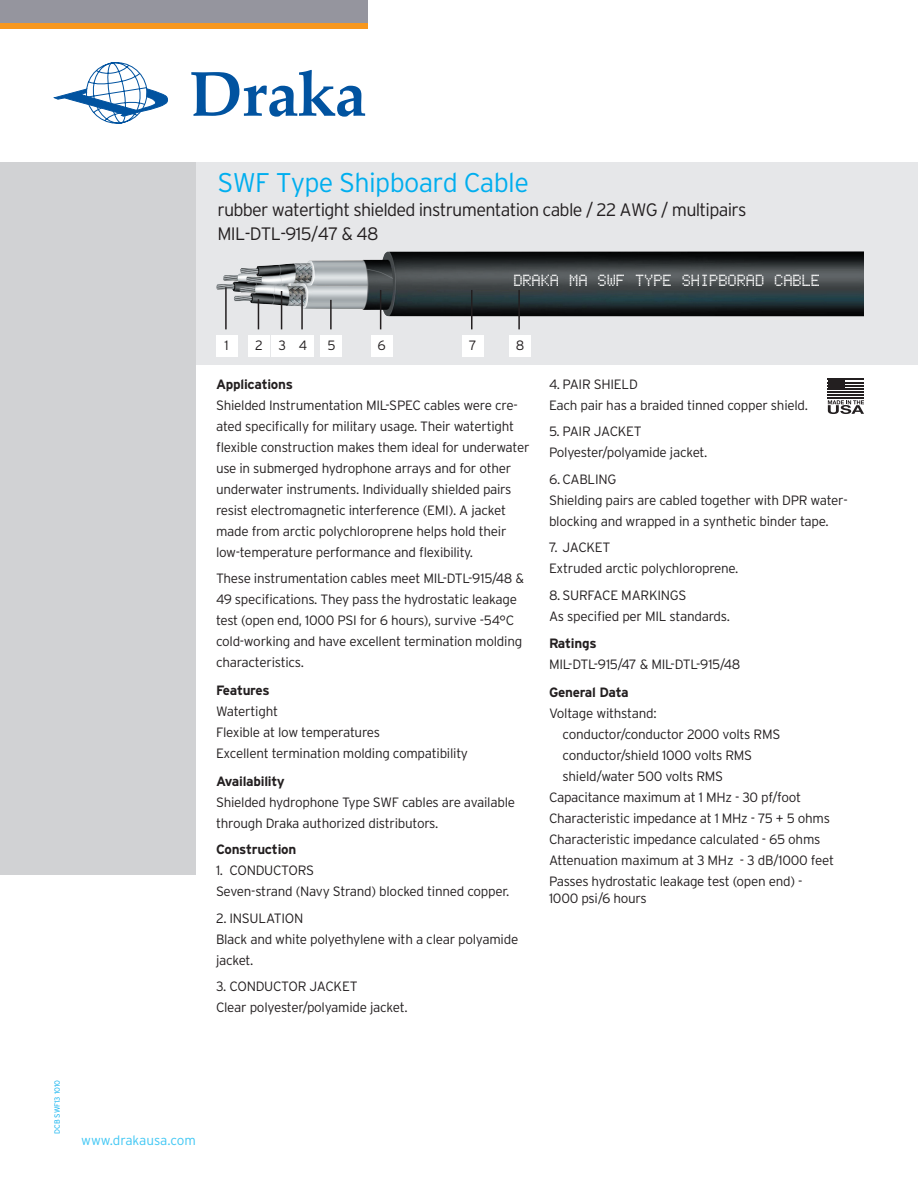
<style>
.page{position:relative;width:918px;height:1188px;background:#fff}
.page>*{position:absolute;margin:0;border:0;box-sizing:border-box;transform-origin:0 0}
.t1{font:300 27px "Interstate";letter-spacing:-.025em;color:#00aeef}
.t2{font:300 18px/24px "Interstate";letter-spacing:-.04em;color:#231f20}
.t3{font:18px "Bubbledot ICG Fine Pos";color:#fff;scale:.92 1}
.t4{font:300 13.5px/21px "Interstate";letter-spacing:-.02em;color:#231f20}
.t5{font:700 13.5px "Interstate";letter-spacing:-.02em;color:#231f20}
.t6{font:300 13.5px "Interstate";color:#40c7f4}
.t7{font:300 7.5px "Interstate";color:#00aeef}
</style>
<div class="page">
<div style="left:186px;top:162px;width:732px;height:202px;background:#e6e7e9"></div>
<div style="left:0;top:162px;width:196px;height:712px;background:#d1d2d4"></div>
<img style="left:216px;top:251px;width:648px;height:65px">
<svg style="left:54px;top:62px;width:114px;height:62px"></svg>
<svg style="left:191px;top:70px;width:174px;height:47px"></svg>
<div style="left:0;top:0;width:367px;height:23px;background:#95959e"></div>
<div style="left:0;top:23px;width:367px;height:5px;background:#f7971d"></div>
<div style="left:216px;top:335px;width:21px;height:21px;background:#fff"></div>
<hr style="left:225px;top:287px;width:2px;height:42px;background:#231f20">
<div style="left:292px;top:335px;width:22px;height:21px;background:#fff"></div>
<hr style="left:301px;top:295px;width:2px;height:34px;background:#231f20">
<div style="left:371px;top:335px;width:22px;height:21px;background:#fff"></div>
<hr style="left:380px;top:290px;width:1px;height:39px;background:#231f20">
<div style="left:248px;top:335px;width:22px;height:21px;background:#fff"></div>
<hr style="left:258px;top:299px;width:1px;height:30px;background:#231f20">
<div style="left:271px;top:335px;width:22px;height:21px;background:#fff"></div>
<hr style="left:281px;top:291px;width:1px;height:38px;background:#231f20">
<div style="left:321px;top:335px;width:21px;height:21px;background:#fff"></div>
<hr style="left:330px;top:300px;width:2px;height:29px;background:#231f20">
<div style="left:462px;top:335px;width:22px;height:21px;background:#fff"></div>
<hr style="left:471px;top:290px;width:2px;height:39px;background:#231f20">
<div style="left:509px;top:335px;width:22px;height:21px;background:#fff"></div>
<hr style="left:518px;top:290px;width:2px;height:39px;background:#231f20">
<div style="left:828px;top:379px;width:17px;height:10px;background:#231f20"></div>
<hr style="left:828px;top:379px;width:36px;height:1px;background:#231f20">
<hr style="left:828px;top:382px;width:36px;height:1px;background:#231f20">
<hr style="left:828px;top:385px;width:36px;height:1px;background:#231f20">
<hr style="left:828px;top:388px;width:36px;height:2px;background:#231f20">
<hr style="left:828px;top:391px;width:36px;height:2px;background:#231f20">
<hr style="left:828px;top:394px;width:36px;height:2px;background:#231f20">
<hr style="left:828px;top:397px;width:36px;height:2px;background:#231f20">
<svg style="left:828px;top:400px;width:36px;height:14px"></svg>
<h1 class="t1" style="left:218px;top:166px;width:313px">SWF Type Shipboard Cable</h1>
<h2 class="t2" style="left:218px;top:197px;width:531px">rubber watertight shielded instrumentation cable / 22 AWG / multipairs<br>MIL-DTL-915/47 &amp; 48</h2>
<h2 class="t3" style="left:513px;top:271px;width:335px">DRAKA MA SWF TYPE SHIPBORAD CABLE</h2>
<p class="t4" style="left:224px;top:335px;width:6px">1</p>
<p class="t4" style="left:255px;top:335px;width:54px">234</p>
<p class="t4" style="left:327px;top:335px;width:10px">5</p>
<p class="t4" style="left:378px;top:335px;width:10px">6</p>
<p class="t4" style="left:469px;top:335px;width:9px">7</p>
<p class="t4" style="left:516px;top:335px;width:10px">8</p>
<p class="t5" style="left:216px;top:377px;width:79px">Applications</p>
<p class="t4" style="left:216px;top:395px;width:315px">Shielded Instrumentation Mil-Spec cables were cre&shy;ated specifically for military usage. Their watertight flexible construction makes them ideal for underwater use in submerged hydrophone arrays and for other underwater instruments. Individually shielded pairs resist electromagnetic interference (EMI). A jacket made from arctic polychloroprene helps hold their low-temperature performance and flexibility.</p>
<p class="t4" style="left:216px;top:568px;width:310px">These instrumentation cables meet MIL-DTL-915/48 &amp; 49 specifications. They pass the hydrostatic leakage test (open end, 1000 PSI for 6 hours), survive -54°C cold-working and have excellent termination molding characteristics.</p>
<p class="t5" style="left:216px;top:683px;width:55px">Features</p>
<p class="t4" style="left:216px;top:701px;width:253px">Watertight<br>Flexible at low temperatures<br>Excellent termination molding compatibility</p>
<p class="t5" style="left:216px;top:774px;width:70px">Availability</p>
<p class="t4" style="left:216px;top:792px;width:301px">Shielded hydrophone Type SWF cables are available through Draka authorized distributors.</p>
<p class="t5" style="left:216px;top:842px;width:82px">Construction</p>
<p class="t4" style="left:216px;top:860px;width:295px">1. CONDUCTORS<br>Seven-strand (Navy Strand) blocked tinned copper.</p>
<p class="t4" style="left:216px;top:907px;width:304px">2. INSULATION<br>Black and white polyethylene with a clear polyamide jacket.</p>
<p class="t4" style="left:216px;top:976px;width:193px">3. CONDUCTOR JACKET<br>Clear polyester/polyamide jacket.</p>
<p class="t4" style="left:549px;top:374px;width:261px">4. PAIR SHIELD<br>Each pair has a braided tinned copper shield.</p>
<p class="t4" style="left:549px;top:421px;width:160px">5. PAIR JACKET<br>Polyester/polyamide jacket.</p>
<p class="t4" style="left:549px;top:468px;width:300px">6. CABLING<br>Shielding pairs are cabled together with DPR water&shy;blocking and wrapped in a synthetic binder tape.</p>
<p class="t4" style="left:549px;top:537px;width:191px">7. JACKET<br>Extruded arctic polychloroprene.</p>
<p class="t4" style="left:549px;top:584px;width:182px">8. SURFACE MARKINGS<br>As specified per MIL standards.</p>
<p class="t5" style="left:549px;top:636px;width:49px">Ratings</p>
<p class="t4" style="left:549px;top:654px;width:193px">MIL-DTL-915/47 &amp; MIL-DTL-915/48</p>
<p class="t5" style="left:549px;top:685px;width:81px">General Data</p>
<p class="t4" style="left:549px;top:703px;width:109px">Voltage withstand:</p>
<p class="t4" style="left:563px;top:724px;width:219px">conductor/conductor 2000 volts RMS</p>
<p class="t4" style="left:563px;top:745px;width:191px">conductor/shield 1000 volts RMS</p>
<p class="t4" style="left:563px;top:766px;width:162px">shield/water 500 volts RMS</p>
<p class="t4" style="left:549px;top:787px;width:254px">Capacitance maximum at 1 MHz - 30 pf/foot</p>
<p class="t4" style="left:549px;top:808px;width:283px">Characteristic impedance at 1 MHz - 75 + 5 ohms</p>
<p class="t4" style="left:549px;top:829px;width:273px">Characteristic impedance calculated - 65 ohms</p>
<p class="t4" style="left:549px;top:850px;width:287px">Attenuation maximum at 3 MHz - 3 dB/1000 feet</p>
<p class="t4" style="left:549px;top:871px;width:255px">Passes hydrostatic leakage test (open end) -</p>
<p class="t4" style="left:549px;top:887px;width:99px">1000 psi/6 hours</p>
<p class="t7" style="left:53px;top:1134px;width:55px;rotate:-90deg">DCB SWF13 1010</p>
<p class="t6" style="left:81px;top:1132px;width:116px">www.drakausa.com</p>
</div>
